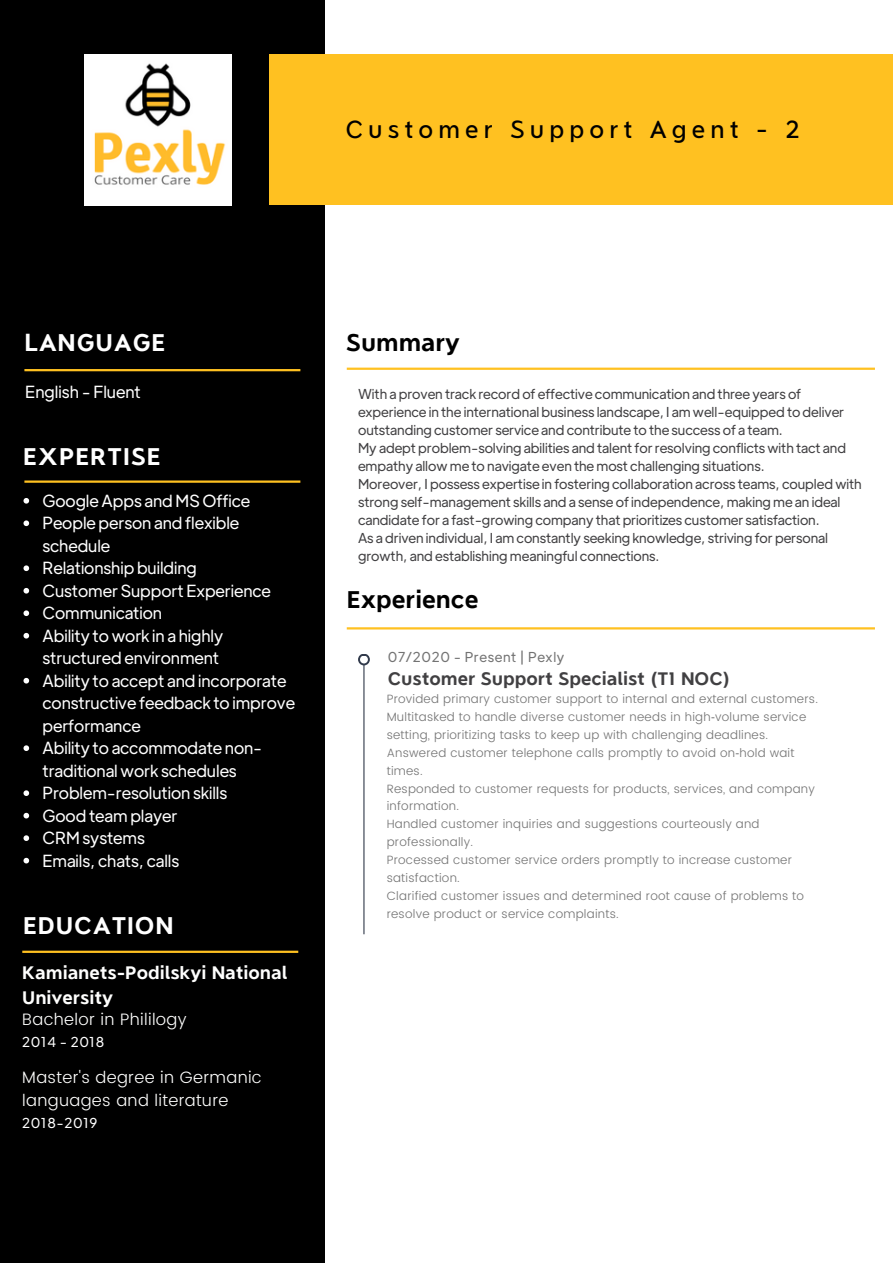
<style>
.page{position:relative;width:893px;height:1264px;background:#fff}
.page>*{position:absolute;margin:0;border:0;box-sizing:border-box;transform-origin:0 0}
.t1{font:700 24px "Never Mind";letter-spacing:.04em;color:#fff}
.t2{font:500 24px "Never Mind";letter-spacing:.215em;color:#000}
.t3{font:700 24px "Never Mind";color:#000}
.t4{font:700 18px "Never Mind";letter-spacing:-.005em;color:#fefefd}
.t5{font:700 18px "Never Mind";letter-spacing:-.005em;color:#414042}
.t6{font:16.5px/22.5px "Plus Jakarta Display";letter-spacing:-.005em;color:#fff}
.t7{font:300 16.5px "Poppins";letter-spacing:.02em;color:#fefefd}
.t8{font:13.5px/18px "Plus Jakarta Display";letter-spacing:-.005em;color:#414042}
.t9{font:13.5px "Plus Jakarta Display";letter-spacing:.045em;color:#737373}
.t10{font:13.5px "Plus Jakarta Display";letter-spacing:.045em;color:#fff}
.t11{font:300 12px "Poppins";letter-spacing:.02em;color:#737373}
.s1{font-family:"Noto Sans";font-weight:400}
</style>
<div class="page">
<div style="left:0;top:0;width:325px;height:1262px;background:#000"></div>
<div style="left:269px;top:54px;width:623px;height:150px;background:#ffc121"></div>
<hr style="left:22px;top:950px;width:276px;height:2px;background:#ffc121">
<hr style="left:24px;top:480px;width:276px;height:3px;background:#ffc121">
<hr style="left:24px;top:369px;width:276px;height:2px;background:#ffc121">
<img style="left:84px;top:54px;width:148px;height:151px">
<svg style="left:23px;top:498px;width:6px;height:5px"></svg>
<svg style="left:23px;top:520px;width:6px;height:6px"></svg>
<svg style="left:23px;top:565px;width:6px;height:6px"></svg>
<svg style="left:23px;top:588px;width:6px;height:5px"></svg>
<svg style="left:23px;top:610px;width:6px;height:6px"></svg>
<svg style="left:23px;top:633px;width:6px;height:5px"></svg>
<svg style="left:23px;top:678px;width:6px;height:5px"></svg>
<svg style="left:23px;top:745px;width:6px;height:6px"></svg>
<svg style="left:23px;top:790px;width:6px;height:6px"></svg>
<svg style="left:23px;top:812px;width:6px;height:6px"></svg>
<svg style="left:23px;top:835px;width:6px;height:6px"></svg>
<svg style="left:23px;top:857px;width:6px;height:6px"></svg>
<hr style="left:347px;top:627px;width:527px;height:2px;background:#ffc121">
<hr style="left:347px;top:367px;width:527px;height:3px;background:#ffc121">
<hr style="left:363px;top:657px;width:1px;height:277px;background:#323b4c">
<svg style="left:358px;top:653px;width:12px;height:12px"></svg>
<div style="left:360px;top:655px;width:8px;height:8px;background:#fff;border-radius:50%"></div>
<p class="t2" style="left:346px;top:115px;width:455px">Customer Support Agent - 2</p>
<p class="t1" style="left:24px;top:328px;width:142px">LANGUAGE</p>
<p class="t6" style="left:25px;top:379px;width:117px">English - Fluent</p>
<p class="t1" style="left:23px;top:442px;width:139px">EXPERTISE</p>
<p class="t6" style="left:43px;top:488px;width:209px">Google Apps and MS Office</p>
<p class="t6" style="left:43px;top:511px;width:198px">People person and flexible schedule</p>
<p class="t6" style="left:43px;top:556px;width:156px">Relationship building</p>
<p class="t6" style="left:43px;top:578px;width:230px">Customer Support Experience</p>
<p class="t6" style="left:43px;top:601px;width:121px">Communication</p>
<p class="t6" style="left:43px;top:623px;width:182px">Ability to work in a highly structured environment</p>
<p class="t6" style="left:43px;top:668px;width:254px">Ability to accept and incorporate constructive feedback to improve performance</p>
<p class="t6" style="left:43px;top:736px;width:221px">Ability to accommodate non&shy;traditional work schedules</p>
<p class="t6" style="left:43px;top:781px;width:186px">Problem-resolution skills</p>
<p class="t6" style="left:43px;top:803px;width:136px">Good team player</p>
<p class="t6" style="left:43px;top:826px;width:104px">CRM systems</p>
<p class="t6" style="left:43px;top:848px;width:138px">Emails, chats, calls</p>
<p class="t1" style="left:23px;top:910px;width:152px">EDUCATION</p>
<p class="t4" style="left:22px;top:962px;width:267px">Kamianets-Podilskyi National</p>
<p class="t4" style="left:22px;top:986px;width:92px">University</p>
<p class="t7" style="left:22px;top:1009px;width:166px">Bachelor in Phililogy</p>
<p class="t10" style="left:22px;top:1032px;width:83px">2014 - 2018</p>
<p class="t7" style="left:22px;top:1067px;width:241px">Master's degree in Germanic</p>
<p class="t7" style="left:22px;top:1090px;width:208px">languages and literature</p>
<p class="t10" style="left:22px;top:1113px;width:77px">2018-2019</p>
<p class="t3" style="left:346px;top:328px;width:116px">Summary</p>
<p class="t8" style="left:358px;top:384px;width:487px">With a proven track record of effective communication and three years of experience in the international business landscape, I am well-equipped to deliver outstanding customer service and contribute to the success of a team.</p>
<p class="t8" style="left:358px;top:438px;width:489px">My adept problem-solving abilities and talent for resolving conflicts with tact and empathy allow me to navigate even the most challenging situations.</p>
<p class="t8" style="left:358px;top:474px;width:505px">Moreover, I possess expertise in fostering collaboration across teams, coupled with strong self-management skills and a sense of independence, making me an ideal candidate for a fast-growing company that prioritizes customer satisfaction.</p>
<p class="t8" style="left:358px;top:528px;width:471px">As a driven individual, I am constantly seeking knowledge, striving for personal growth, and establishing meaningful connections.</p>
<p class="t3" style="left:347px;top:585px;width:133px">Experience</p>
<p class="t9" style="left:388px;top:648px;width:178px">07/2020 - Present | Pexly</p>
<p class="t5" style="left:388px;top:667px;width:344px">Customer Support Specialist (T1 NOC)</p>
<p class="t11" style="left:386px;top:691px;width:433px">Provided primary customer support to internal and external customers.</p>
<p class="t11" style="left:386px;top:709px;width:421px">Multitasked to handle diverse customer needs in high<span class="s1">‐</span>volume service</p>
<p class="t11" style="left:386px;top:727px;width:383px">setting, prioritizing tasks to keep up with challenging deadlines.</p>
<p class="t11" style="left:386px;top:745px;width:409px">Answered customer telephone calls promptly to avoid on<span class="s1">‐</span>hold wait</p>
<p class="t11" style="left:386px;top:763px;width:38px">times.</p>
<p class="t11" style="left:386px;top:781px;width:429px">Responded to customer requests for products, services, and company</p>
<p class="t11" style="left:386px;top:799px;width:74px">information.</p>
<p class="t11" style="left:386px;top:817px;width:374px">Handled customer inquiries and suggestions courteously and</p>
<p class="t11" style="left:386px;top:835px;width:88px">professionally.</p>
<p class="t11" style="left:386px;top:853px;width:407px">Processed customer service orders promptly to increase customer</p>
<p class="t11" style="left:386px;top:871px;width:75px">satisfaction.</p>
<p class="t11" style="left:386px;top:889px;width:419px">Clarified customer issues and determined root cause of problems to</p>
<p class="t11" style="left:386px;top:907px;width:233px">resolve product or service complaints.</p>
</div>
